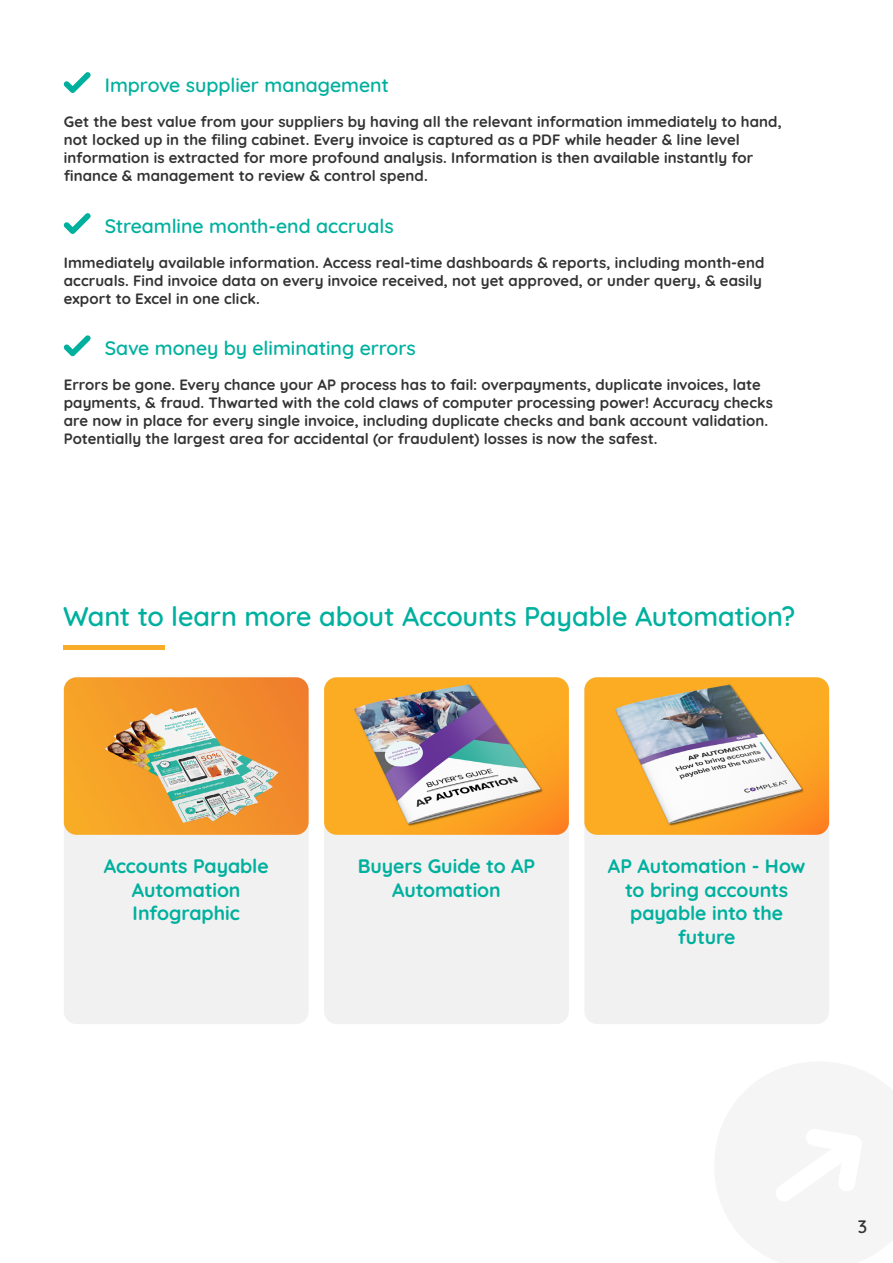
<style>
.page{position:relative;width:893px;height:1263px;background:#fff}
.page>*{position:absolute;margin:0;border:0;box-sizing:border-box;transform-origin:0 0}
.t1{font:600 27px "Quicksand";letter-spacing:-.005em;color:#00b09e}
.t2{font:700 19.5px/23.4px "Quicksand";letter-spacing:-.005em;color:#00b09e;text-align:center}
.t3{font:600 19.5px "Quicksand";letter-spacing:-.005em;color:#00b09e}
.t4{font:600 18px "Quicksand";color:#333}
.t5{font:700 15px/18px "Quicksand";letter-spacing:.005em;color:#333}
</style>
<div class="page">
<svg style="left:64px;top:213px;width:27px;height:21px"></svg>
<svg style="left:64px;top:335px;width:27px;height:21px"></svg>
<hr style="left:63px;top:646px;width:102px;height:4px;background:#f8ac27">
<div style="left:64px;top:677px;width:245px;height:347px;background:#f1f1f1;border-radius:13px"></div>
<div style="left:324px;top:677px;width:245px;height:347px;background:#f1f1f1;border-radius:13px"></div>
<div style="left:584px;top:677px;width:245px;height:347px;background:#f1f1f1;border-radius:13px"></div>
<img style="left:64px;top:677px;width:245px;height:158px">
<img style="left:324px;top:677px;width:245px;height:158px">
<img style="left:584px;top:677px;width:245px;height:158px">
<svg style="left:64px;top:72px;width:27px;height:21px"></svg>
<h2 class="t3" style="left:105px;top:70px;width:286px">Improve supplier management</h2>
<p class="t5" style="left:64px;top:111px;width:720px">Get the best value from your suppliers by having all the relevant information immediately to hand, not locked up in the filing cabinet. Every invoice is captured as a PDF while header &amp; line level information is extracted for more profound analysis. Information is then available instantly for finance &amp; management to review &amp; control spend.</p>
<h2 class="t3" style="left:105px;top:211px;width:290px">Streamline month-end accruals</h2>
<p class="t5" style="left:64px;top:252px;width:702px">Immediately available information. Access real-time dashboards &amp; reports, including month-end accruals. Find invoice data on every invoice received, not yet approved, or under query, &amp; easily export to Excel in one click.</p>
<h2 class="t3" style="left:105px;top:333px;width:312px">Save money by eliminating errors</h2>
<p class="t5" style="left:64px;top:375px;width:711px">Errors be gone. Every chance your AP process has to fail: overpayments, duplicate invoices, late payments, &amp; fraud. Thwarted with the cold claws of computer processing power! Accuracy checks are now in place for every single invoice, including duplicate checks and bank account validation.<br>Potentially the largest area for accidental (or fraudulent) losses is now the safest.</p>
<h1 class="t1" style="left:63px;top:595px;width:734px">Want to learn more about Accounts Payable Automation?</h1>
<h2 class="t2" style="left:104px;top:853px;width:167px">Accounts Payable<br>Automation<br>Infographic</h2>
<h2 class="t2" style="left:358px;top:853px;width:179px">Buyers Guide to AP<br>Automation</h2>
<h2 class="t2" style="left:608px;top:853px;width:199px">AP Automation - How to bring accounts payable into the future</h2>
<p class="t4" style="left:858px;top:1212px;width:11px">3</p>
</div>
